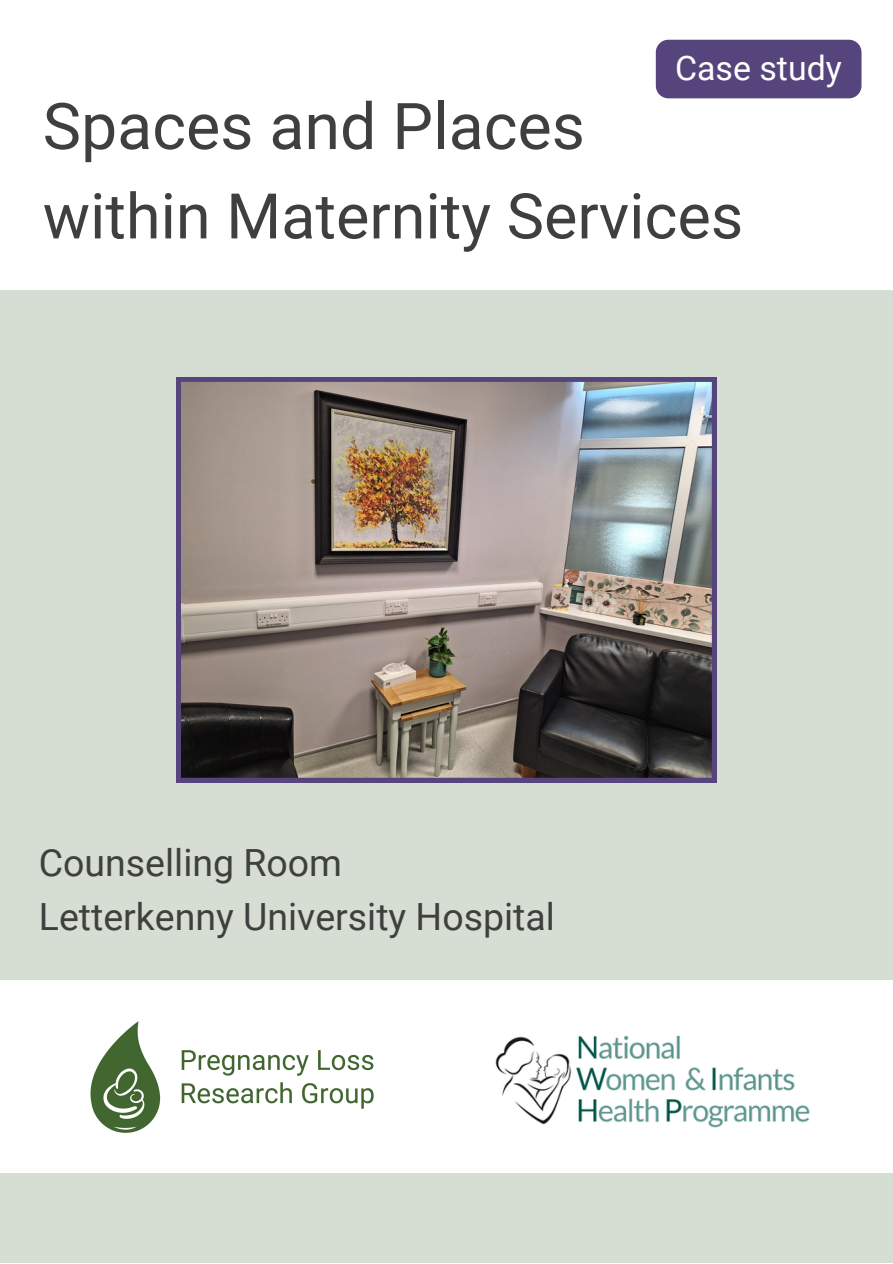
<style>
.page{position:relative;width:893px;height:1264px;background:#fff}
.page>*{position:absolute;margin:0;border:0;box-sizing:border-box;transform-origin:0 0}
.t1{font:64.5px "Roboto";color:#403f3f}
.t2{font:63px "Roboto";color:#403f3f}
.t3{font:37.5px "Roboto";color:#403f3f}
.t4{font:33.9px "Roboto";color:#fff}
</style>
<div class="page">
<div style="left:0;top:290px;width:892px;height:972px;background:#d6ddd2"></div>
<svg style="left:0;top:980px;width:892px;height:192px"></svg>
<img style="left:482px;top:1012px;width:340px;height:129px">
<img style="left:78px;top:1009px;width:311px;height:135px">
<img style="left:176px;top:377px;width:540px;height:405px">
<div style="left:655px;top:40px;width:206px;height:58px;background:#55457c;border-radius:13px"></div>
<p class="t1" style="left:43px;top:89px;width:543px">Spaces and Places</p>
<p class="t4" style="left:675px;top:48px;width:168px">Case study</p>
<p class="t2" style="left:43px;top:180px;width:702px">within Maternity Services</p>
<p class="t3" style="left:39px;top:841px;width:305px">Counselling Room</p>
<p class="t3" style="left:39px;top:895px;width:517px">Letterkenny University Hospital</p>
</div>
